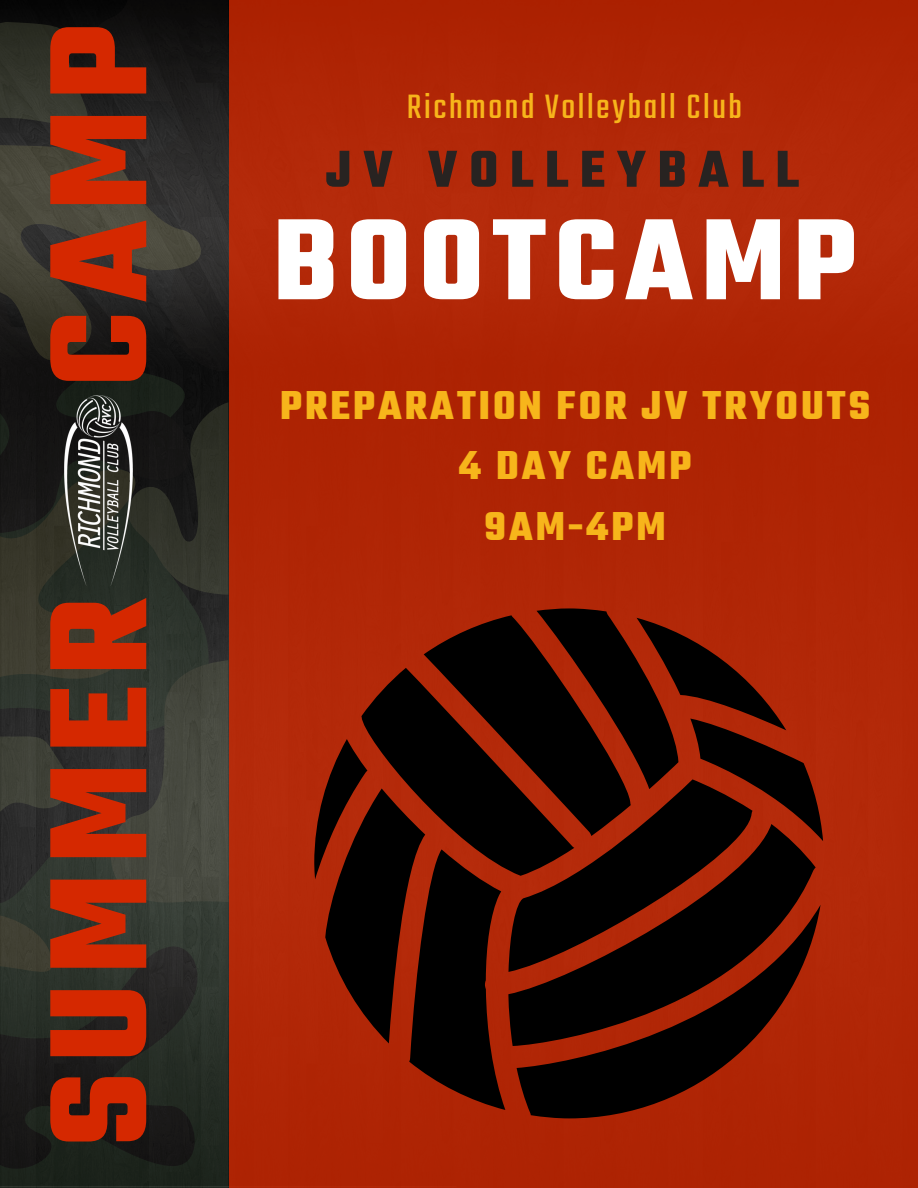
<style>
.page{position:relative;width:918px;height:1188px;background:#fff}
.page>*{position:absolute;margin:0;border:0;box-sizing:border-box;transform-origin:0 0}
.t1{font:700 149.4px "Teko";letter-spacing:.07em;color:#d52800}
.t2{font:700 124.5px "Teko";letter-spacing:.07em;color:#fff}
.t3{font:700 55.95px "Teko";letter-spacing:.21em;color:#282321}
.t4{font:700 43.65px/60.8px "Teko";letter-spacing:.07em;color:#f7b51b;text-align:center}
.t5{font:37.35px "Teko";letter-spacing:.07em;color:#f7b51b}
</style>
<div class="page">
<div style="left:230px;top:0;width:688px;height:1188px;background:#b02505"></div>
<svg style="left:81px;top:372px;width:147px;height:452px;background:#282c28"></svg>
<svg style="left:0;top:824px;width:228px;height:364px;background:#30362f"></svg>
<svg style="left:0;top:374px;width:208px;height:78px;background:#141613"></svg>
<svg style="left:0;top:942px;width:222px;height:246px;background:#212520"></svg>
<svg style="left:65px;top:0;width:163px;height:372px;background:#161515"></svg>
<svg style="left:0;top:891px;width:64px;height:221px;background:#292c26"></svg>
<svg style="left:0;top:452px;width:156px;height:364px;background:#2f3028"></svg>
<svg style="left:0;top:38px;width:217px;height:336px;background:#2e2d29"></svg>
<svg style="left:89px;top:660px;width:139px;height:248px;background:#3d4039"></svg>
<svg style="left:0;top:22px;width:100px;height:123px;background:#292a25"></svg>
<svg style="left:0;top:732px;width:81px;height:129px;background:#333430"></svg>
<svg style="left:114px;top:402px;width:114px;height:193px;background:#262822"></svg>
<svg style="left:508px;top:841px;width:308px;height:205px;fill:#000"></svg>
<svg style="left:424px;top:615px;width:113px;height:53px;fill:#000"></svg>
<svg style="left:517px;top:905px;width:304px;height:213px;fill:#000"></svg>
<svg style="left:314px;top:739px;width:191px;height:371px"></svg>
<svg style="left:537px;top:608px;width:286px;height:233px"></svg>
<svg style="left:361px;top:668px;width:213px;height:208px;fill:#000"></svg>
<img style="left:65px;top:395px;width:67px;height:191px">
<h1 class="t1" style="left:3px;top:386px;width:363px;rotate:-90deg">CAMP</h1>
<h1 class="t1" style="left:3px;top:1146px;width:550px;rotate:-90deg">SUMMER</h1>
<p class="t5" style="left:407px;top:82px;width:337px">Richmond Volleyball Club</p>
<p class="t3" style="left:326px;top:133px;width:474px">JV VOLLEYBALL</p>
<h2 class="t2" style="left:273px;top:180px;width:584px">BOOTCAMP</h2>
<p class="t4" style="left:280px;top:378px;width:592px">PREPARATION FOR JV TRYOUTS<br>4 DAY CAMP<br>9AM-4PM</p>
</div>
